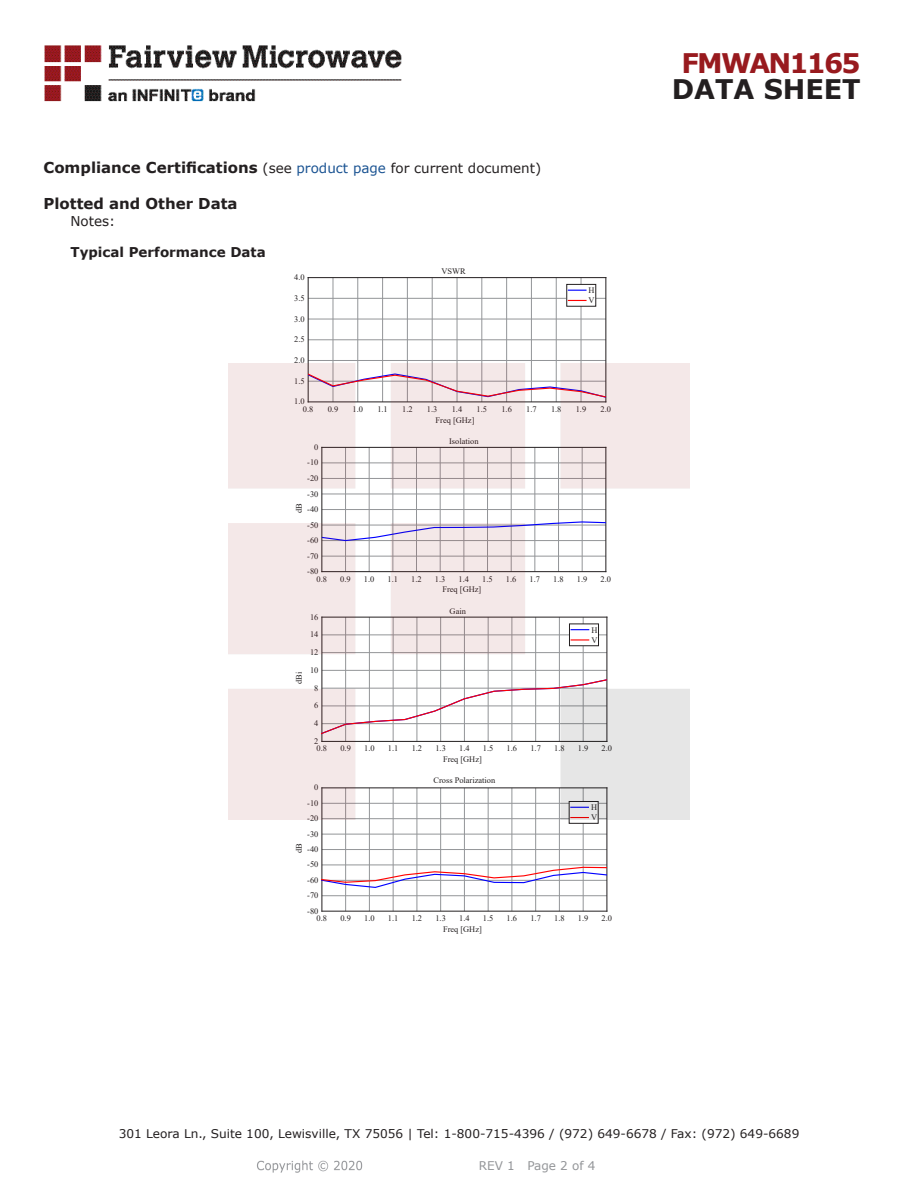
<style>
.page{position:relative;width:918px;height:1188px;background:#fff}
.page>*{position:absolute;margin:0;border:0;box-sizing:border-box;transform-origin:0 0}
.FM{font:700 27px "Verdana";letter-spacing:-.07em;color:#981a1e}
.t1{font:700 27px "Verdana";color:#231f20}
.Head1_for_Compliance{font:700 15px "Verdana";color:#231f20}
.Head2{font:700 13.5px "Verdana";color:#231f20}
.Specs_Para{font:13.5px "Verdana";color:#231f20}
.t2{font:12px "Verdana";color:#231f20}
.REV_Info{font:12px "Verdana";color:#939598}
.t3{font:8.4px/10.4px "Times New Roman";color:#231f20}
.s1{font-weight:400;font-size:13.5px}
.s2{font-weight:400;font-size:13.5px;color:#1a5392}
</style>
<div class="page">
<hr style="left:333px;top:278px;width:1px;height:124px;background:#939598">
<hr style="left:358px;top:278px;width:1px;height:124px;background:#939598">
<hr style="left:382px;top:278px;width:1px;height:124px;background:#939598">
<hr style="left:407px;top:278px;width:1px;height:124px;background:#939598">
<hr style="left:432px;top:278px;width:1px;height:124px;background:#939598">
<hr style="left:457px;top:278px;width:1px;height:124px;background:#939598">
<hr style="left:482px;top:278px;width:1px;height:124px;background:#939598">
<hr style="left:506px;top:278px;width:1px;height:124px;background:#939598">
<hr style="left:531px;top:278px;width:1px;height:124px;background:#939598">
<hr style="left:556px;top:278px;width:1px;height:124px;background:#939598">
<hr style="left:581px;top:278px;width:1px;height:124px;background:#939598">
<hr style="left:308px;top:340px;width:298px;height:1px;background:#939598">
<hr style="left:308px;top:319px;width:298px;height:1px;background:#939598">
<hr style="left:308px;top:298px;width:298px;height:1px;background:#939598">
<hr style="left:308px;top:277px;width:298px;height:1px;background:#231f20">
<hr style="left:308px;top:278px;width:1px;height:124px;background:#231f20">
<hr style="left:606px;top:278px;width:1px;height:124px;background:#231f20">
<svg style="left:308px;top:345px;width:298px;height:19px"></svg>
<div style="left:567px;top:284px;width:29px;height:22px;background:#fff"></div>
<div style="left:567px;top:284px;width:29px;height:22px;border:1px solid #231f20"></div>
<svg style="left:568px;top:290px;width:19px;height:1px"></svg>
<svg style="left:568px;top:300px;width:19px;height:1px"></svg>
<hr style="left:345px;top:788px;width:1px;height:123px;background:#939598">
<hr style="left:369px;top:788px;width:1px;height:123px;background:#939598">
<hr style="left:393px;top:788px;width:1px;height:123px;background:#939598">
<hr style="left:417px;top:788px;width:1px;height:123px;background:#939598">
<hr style="left:440px;top:788px;width:1px;height:123px;background:#939598">
<hr style="left:464px;top:788px;width:1px;height:123px;background:#939598">
<hr style="left:488px;top:788px;width:1px;height:123px;background:#939598">
<hr style="left:512px;top:788px;width:1px;height:123px;background:#939598">
<hr style="left:535px;top:788px;width:1px;height:123px;background:#939598">
<hr style="left:559px;top:788px;width:1px;height:123px;background:#939598">
<hr style="left:583px;top:788px;width:1px;height:123px;background:#939598">
<hr style="left:322px;top:895px;width:285px;height:1px;background:#939598">
<hr style="left:322px;top:849px;width:285px;height:1px;background:#939598">
<hr style="left:322px;top:834px;width:285px;height:1px;background:#939598">
<hr style="left:322px;top:911px;width:285px;height:1px;background:#231f20">
<hr style="left:322px;top:788px;width:1px;height:123px;background:#231f20">
<hr style="left:607px;top:788px;width:1px;height:123px;background:#231f20">
<svg style="left:322px;top:864px;width:285px;height:25px"></svg>
<div style="left:569px;top:801px;width:29px;height:22px;background:#fff"></div>
<img style="left:257px;top:1160px;width:106px;height:13px">
<img style="left:228px;top:364px;width:462px;height:456px">
<img style="left:44px;top:45px;width:358px;height:57px">
<p class="Head1_for_Compliance" style="left:44px;top:157px;width:499px">Compliance Certifications <span class="s1">(see</span> <span class="s2">product page</span> <span class="s1">for current document)</span></p>
<p class="Head1_for_Compliance" style="left:44px;top:193px;width:196px">Plotted and Other Data</p>
<p class="Specs_Para" style="left:70px;top:211px;width:46px">Notes:</p>
<p class="Head2" style="left:70px;top:242px;width:197px">Typical Performance Data</p>
<p class="t3" style="left:294px;top:272px;width:12px">4.0</p>
<p class="t3" style="left:294px;top:293px;width:12px">3.5</p>
<p class="t3" style="left:294px;top:313px;width:12px">3.0</p>
<p class="t3" style="left:294px;top:334px;width:12px">2.5</p>
<p class="t3" style="left:294px;top:355px;width:12px">2.0</p>
<p class="t3" style="left:294px;top:375px;width:12px">1.5</p>
<p class="t3" style="left:442px;top:266px;width:26px">VSWR</p>
<p class="t3" style="left:589px;top:285px;width:8px">H<br>V</p>
<p class="t3" style="left:294px;top:396px;width:12px">1.0</p>
<p class="t3" style="left:303px;top:404px;width:12px">0.8</p>
<p class="t3" style="left:328px;top:404px;width:12px">0.9</p>
<p class="t3" style="left:353px;top:404px;width:12px">1.0</p>
<p class="t3" style="left:377px;top:404px;width:12px">1.1</p>
<p class="t3" style="left:402px;top:404px;width:12px">1.2</p>
<p class="t3" style="left:427px;top:404px;width:12px">1.3</p>
<p class="t3" style="left:452px;top:404px;width:12px">1.4</p>
<p class="t3" style="left:477px;top:404px;width:12px">1.5</p>
<p class="t3" style="left:501px;top:404px;width:12px">1.6</p>
<p class="t3" style="left:526px;top:404px;width:12px">1.7</p>
<p class="t3" style="left:551px;top:404px;width:12px">1.8</p>
<p class="t3" style="left:576px;top:404px;width:12px">1.9</p>
<p class="t3" style="left:601px;top:404px;width:12px">2.0</p>
<p class="t3" style="left:314px;top:442px;width:6px">0</p>
<p class="t3" style="left:307px;top:457px;width:13px">-10</p>
<p class="t3" style="left:307px;top:473px;width:13px">-20</p>
<p class="t3" style="left:307px;top:488px;width:13px">-30</p>
<p class="t3" style="left:294px;top:513px;width:11px;rotate:-90deg">dB</p>
<p class="t3" style="left:307px;top:504px;width:13px">-40</p>
<p class="t3" style="left:307px;top:519px;width:13px">-50</p>
<p class="t3" style="left:307px;top:535px;width:13px">-60</p>
<p class="t3" style="left:307px;top:550px;width:13px">-70</p>
<p class="t3" style="left:436px;top:414px;width:40px">Freq [GHz]</p>
<p class="t3" style="left:449px;top:436px;width:31px">Isolation</p>
<p class="t3" style="left:307px;top:566px;width:13px">-80</p>
<p class="t3" style="left:317px;top:573px;width:12px">0.8</p>
<p class="t3" style="left:340px;top:573px;width:12px">0.9</p>
<p class="t3" style="left:364px;top:573px;width:12px">1.0</p>
<p class="t3" style="left:388px;top:573px;width:12px">1.1</p>
<p class="t3" style="left:411px;top:573px;width:12px">1.2</p>
<p class="t3" style="left:435px;top:573px;width:12px">1.3</p>
<p class="t3" style="left:459px;top:573px;width:12px">1.4</p>
<p class="t3" style="left:482px;top:573px;width:12px">1.5</p>
<p class="t3" style="left:506px;top:573px;width:12px">1.6</p>
<p class="t3" style="left:530px;top:573px;width:12px">1.7</p>
<p class="t3" style="left:553px;top:573px;width:12px">1.8</p>
<p class="t3" style="left:577px;top:573px;width:12px">1.9</p>
<p class="t3" style="left:601px;top:573px;width:12px">2.0</p>
<p class="t3" style="left:294px;top:684px;width:14px;rotate:-90deg">dBi</p>
<p class="t3" style="left:310px;top:611px;width:10px">16</p>
<p class="t3" style="left:310px;top:629px;width:10px">14</p>
<p class="t3" style="left:310px;top:647px;width:10px">12</p>
<p class="t3" style="left:310px;top:665px;width:10px">10</p>
<p class="t3" style="left:314px;top:682px;width:6px">8</p>
<p class="t3" style="left:314px;top:700px;width:6px">6</p>
<p class="t3" style="left:314px;top:718px;width:6px">4</p>
<p class="t3" style="left:442px;top:584px;width:40px">Freq [GHz]</p>
<p class="t3" style="left:450px;top:605px;width:18px">Gain</p>
<p class="t3" style="left:591px;top:624px;width:8px">H<br>V</p>
<p class="t3" style="left:314px;top:736px;width:6px">2</p>
<p class="t3" style="left:317px;top:743px;width:12px">0.8</p>
<p class="t3" style="left:340px;top:743px;width:12px">0.9</p>
<p class="t3" style="left:364px;top:743px;width:12px">1.0</p>
<p class="t3" style="left:388px;top:743px;width:12px">1.1</p>
<p class="t3" style="left:412px;top:743px;width:12px">1.2</p>
<p class="t3" style="left:435px;top:743px;width:12px">1.3</p>
<p class="t3" style="left:459px;top:743px;width:12px">1.4</p>
<p class="t3" style="left:483px;top:743px;width:12px">1.5</p>
<p class="t3" style="left:507px;top:743px;width:12px">1.6</p>
<p class="t3" style="left:530px;top:743px;width:12px">1.7</p>
<p class="t3" style="left:554px;top:743px;width:12px">1.8</p>
<p class="t3" style="left:578px;top:743px;width:12px">1.9</p>
<p class="t3" style="left:602px;top:743px;width:12px">2.0</p>
<p class="t3" style="left:314px;top:782px;width:6px">0</p>
<p class="t3" style="left:443px;top:754px;width:40px">Freq [GHz]</p>
<p class="t3" style="left:433px;top:775px;width:63px">Cross Polarization</p>
<p class="t3" style="left:307px;top:798px;width:13px">-10</p>
<p class="t3" style="left:307px;top:813px;width:13px">-20</p>
<p class="t3" style="left:307px;top:828px;width:13px">-30</p>
<p class="t3" style="left:294px;top:853px;width:11px;rotate:-90deg">dB</p>
<p class="t3" style="left:307px;top:844px;width:13px">-40</p>
<p class="t3" style="left:307px;top:859px;width:13px">-50</p>
<p class="t3" style="left:307px;top:875px;width:13px">-60</p>
<p class="t3" style="left:307px;top:890px;width:13px">-70</p>
<p class="t3" style="left:591px;top:802px;width:8px">H<br>V</p>
<p class="t3" style="left:307px;top:905px;width:13px">-80</p>
<p class="t3" style="left:317px;top:913px;width:12px">0.8</p>
<p class="t3" style="left:340px;top:913px;width:12px">0.9</p>
<p class="t3" style="left:364px;top:913px;width:12px">1.0</p>
<p class="t3" style="left:388px;top:913px;width:12px">1.1</p>
<p class="t3" style="left:412px;top:913px;width:12px">1.2</p>
<p class="t3" style="left:435px;top:913px;width:12px">1.3</p>
<p class="t3" style="left:459px;top:913px;width:12px">1.4</p>
<p class="t3" style="left:483px;top:913px;width:12px">1.5</p>
<p class="t3" style="left:507px;top:913px;width:12px">1.6</p>
<p class="t3" style="left:530px;top:913px;width:12px">1.7</p>
<p class="t3" style="left:554px;top:913px;width:12px">1.8</p>
<p class="t3" style="left:578px;top:913px;width:12px">1.9</p>
<p class="t3" style="left:602px;top:913px;width:12px">2.0</p>
<p class="t3" style="left:443px;top:924px;width:40px">Freq [GHz]</p>
<p class="FM" style="left:682px;top:44px;width:181px">FMWAN1165</p>
<p class="t1" style="left:672px;top:70px;width:191px">DATA SHEET</p>
<h3 class="t2" style="left:119px;top:1125px;width:682px">301 Leora Ln., Suite 100, Lewisville, TX 75056 | Tel: 1-800-715-4396 / (972) 649-6678 / Fax: (972) 649-6689</h3>
<p class="REV_Info" style="left:479px;top:1157px;width:118px">REV 1 Page 2 of 4</p>
</div>
